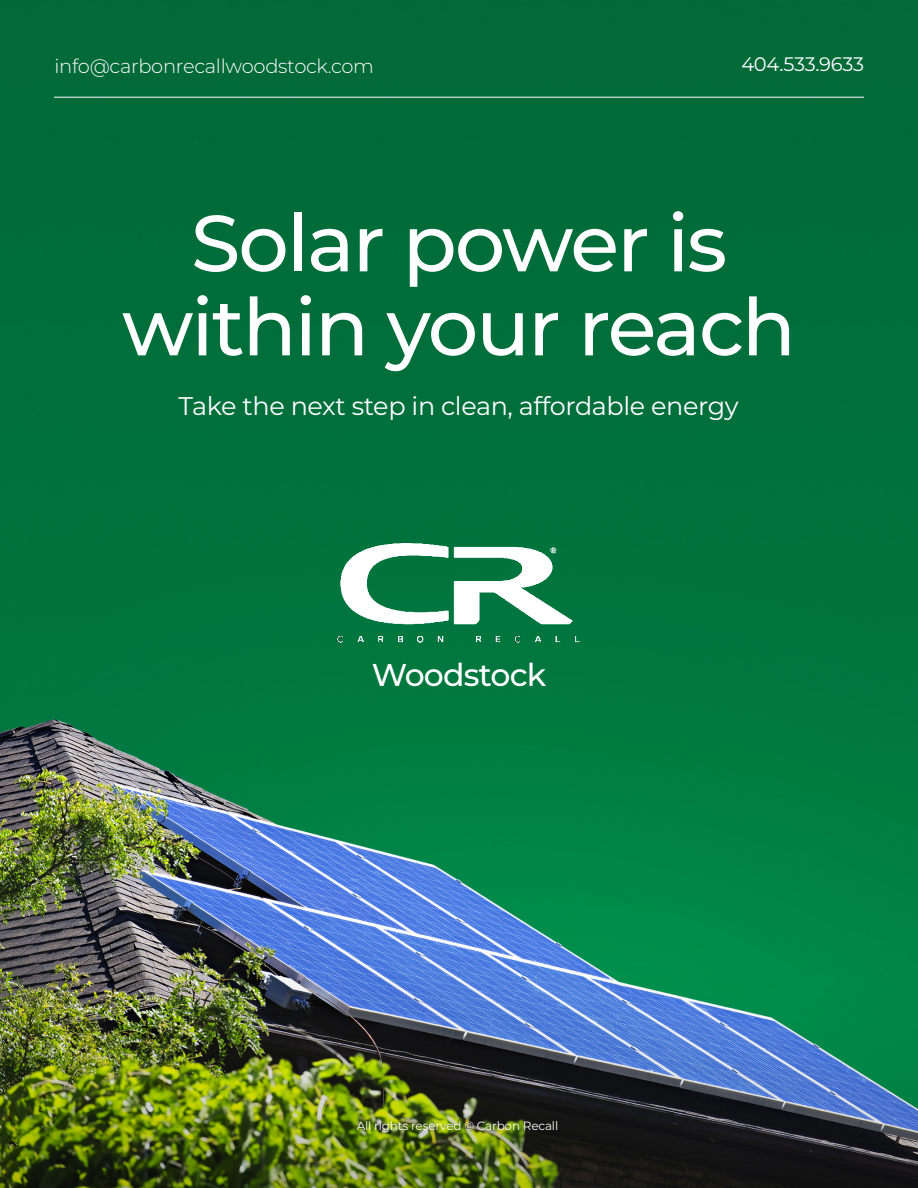
<style>
.page{position:relative;width:918px;height:1188px;background:#fff}
.page>*{position:absolute;margin:0;border:0;box-sizing:border-box;transform-origin:0 0}
.t1{font:500 79.5px "Montserrat";letter-spacing:-.025em;color:#fff}
.t2{font:500 31.5px "Montserrat";letter-spacing:-.025em;color:#fff}
.t3{font:25.5px "Montserrat";letter-spacing:-.015em;color:#fff}
.t4{font:300 19.5px "Montserrat";letter-spacing:-.015em;color:#fff}
.t5{font:19.5px "Montserrat";letter-spacing:-.015em;color:#fff}
.t6{font:12px "Montserrat";letter-spacing:-.015em;color:#fff}
</style>
<div class="page">
<img style="left:0;top:0;width:918px;height:1188px">
<hr style="left:54px;top:97px;width:810px;height:1px;background:#fff">
<img style="left:325px;top:538px;width:268px;height:112px">
<p class="t4" style="left:54px;top:53px;width:321px">info@carbonrecallwoodstock.com</p>
<p class="t5" style="left:741px;top:50px;width:124px">404.533.9633</p>
<p class="t1" style="left:191px;top:188px;width:538px">Solar power is</p>
<p class="t1" style="left:122px;top:272px;width:676px">within your reach</p>
<p class="t3" style="left:179px;top:388px;width:562px">Take the next step in clean, affordable energy</p>
<p class="t2" style="left:372px;top:653px;width:176px">Woodstock</p>
<p class="t6" style="left:357px;top:1118px;width:203px">All rights reserved © Carbon Recall</p>
</div>
